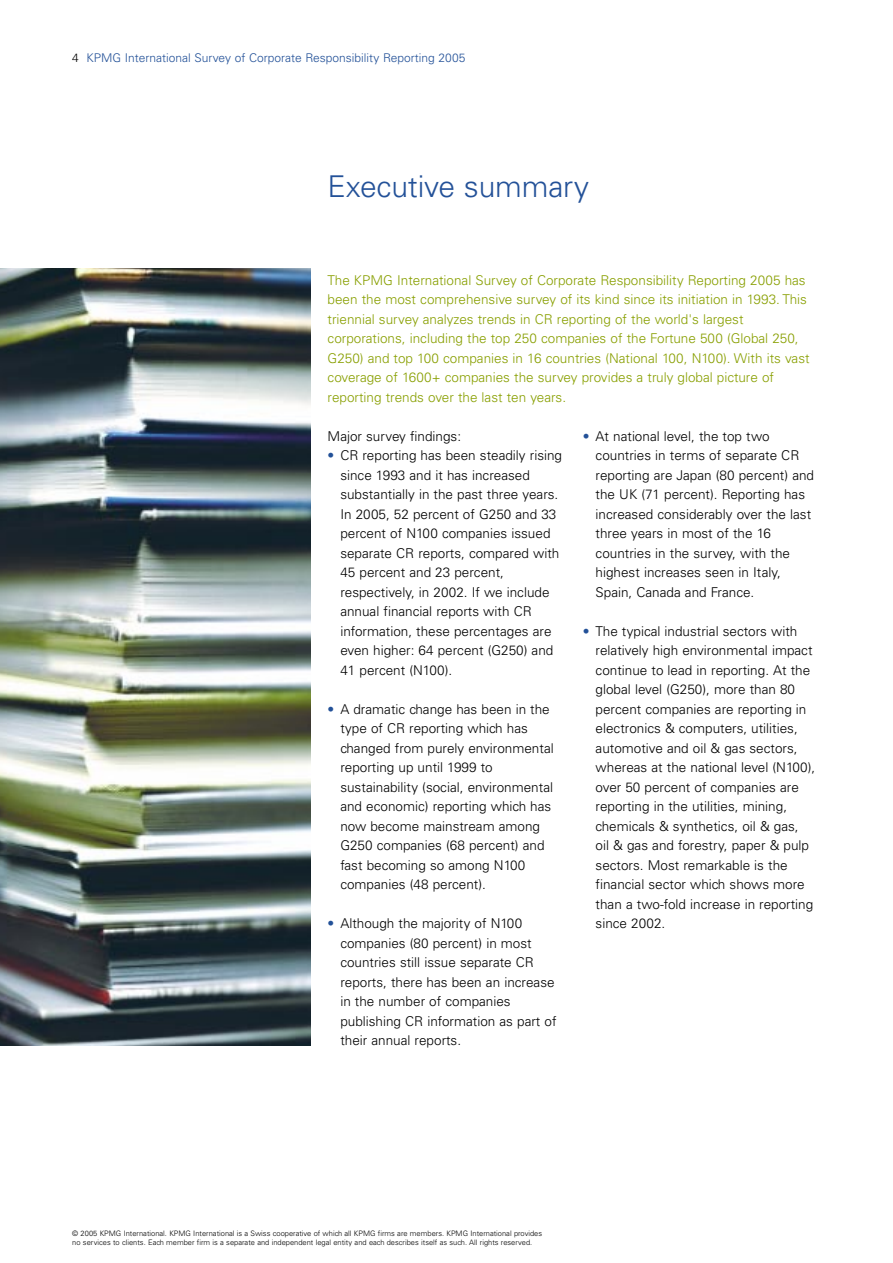
<style>
.page{position:relative;width:893px;height:1263px;background:#fff}
.page>*{position:absolute;margin:0;border:0;box-sizing:border-box;transform-origin:0 0}
.t1{font:300 30px "Univers";letter-spacing:-.005em;color:#235198}
.t2{font:300 13.5px/19.5px "Univers";color:#000}
.t3{font:300 13.5px/19.5px "Univers";color:#889f00}
.t4{font:300 12px "Univers";color:#235198}
.t5{font:300 7.5px/9px "Univers";color:#000}
.s1{color:#000}
.s2{color:#235198}
</style>
<div class="page">
<img style="left:0;top:269px;width:310px;height:776px">
<p class="t4" style="left:72px;top:53px;width:395px"><span class="s1">4</span> KPMG International Survey of Corporate Responsibility Reporting 2005</p>
<h1 class="t1" style="left:327px;top:175px;width:263px">Executive summary</h1>
<p class="t3" style="left:327px;top:272px;width:483px">The KPMG International Survey of Corporate Responsibility Reporting 2005 has been the most comprehensive survey of its kind since its initiation in 1993. This triennial survey analyzes trends in CR reporting of the world's largest corporations, including the top 250 companies of the Fortune 500 (Global 250, G250) and top 100 companies in 16 countries (National 100, N100). With its vast coverage of 1600+ companies the survey provides a truly global picture of reporting trends over the last ten years.</p>
<p class="t2" style="left:327px;top:428px;width:135px">Major survey findings:</p>
<p class="t2" style="left:340px;top:447px;width:223px;text-indent:-13px"><span class="s2">•</span> CR reporting has been steadily rising since 1993 and it has increased substantially in the past three years.<br>In 2005, 52 percent of G250 and 33 percent of N100 companies issued separate CR reports, compared with<br>45 percent and 23 percent, respectively, in 2002. If we include annual financial reports with CR information, these percentages are even higher: 64 percent (G250) and<br>41 percent (N100).</p>
<p class="t2" style="left:340px;top:701px;width:215px;text-indent:-13px"><span class="s2">•</span> A dramatic change has been in the type of CR reporting which has changed from purely environmental reporting up until 1999 to sustainability (social, environmental and economic) reporting which has now become mainstream among<br>G250 companies (68 percent) and fast becoming so among N100 companies (48 percent).</p>
<p class="t2" style="left:340px;top:915px;width:218px;text-indent:-13px"><span class="s2">•</span> Although the majority of N100 companies (80 percent) in most countries still issue separate CR reports, there has been an increase in the number of companies publishing CR information as part of their annual reports.</p>
<p class="t2" style="left:595px;top:428px;width:220px;text-indent:-13px"><span class="s2">•</span> At national level, the top two countries in terms of separate CR reporting are Japan (80 percent) and the UK (71 percent). Reporting has increased considerably over the last three years in most of the 16 countries in the survey, with the highest increases seen in Italy,<br>Spain, Canada and France.</p>
<p class="t2" style="left:595px;top:623px;width:221px;text-indent:-13px"><span class="s2">•</span> The typical industrial sectors with relatively high environmental impact continue to lead in reporting. At the global level (G250), more than 80 percent companies are reporting in electronics &amp; computers, utilities, automotive and oil &amp; gas sectors, whereas at the national level (N100), over 50 percent of companies are reporting in the utilities, mining, chemicals &amp; synthetics, oil &amp; gas, oil &amp; gas and forestry, paper &amp; pulp sectors. Most remarkable is the financial sector which shows more than a two-fold increase in reporting since 2002.</p>
<p class="t5" style="left:72px;top:1230px;width:471px">© 2005 KPMG International. KPMG International is a Swiss cooperative of which all KPMG firms are members. KPMG International provides no services to clients. Each member firm is a separate and independent legal entity and each describes itself as such. All rights reserved.</p>
</div>
